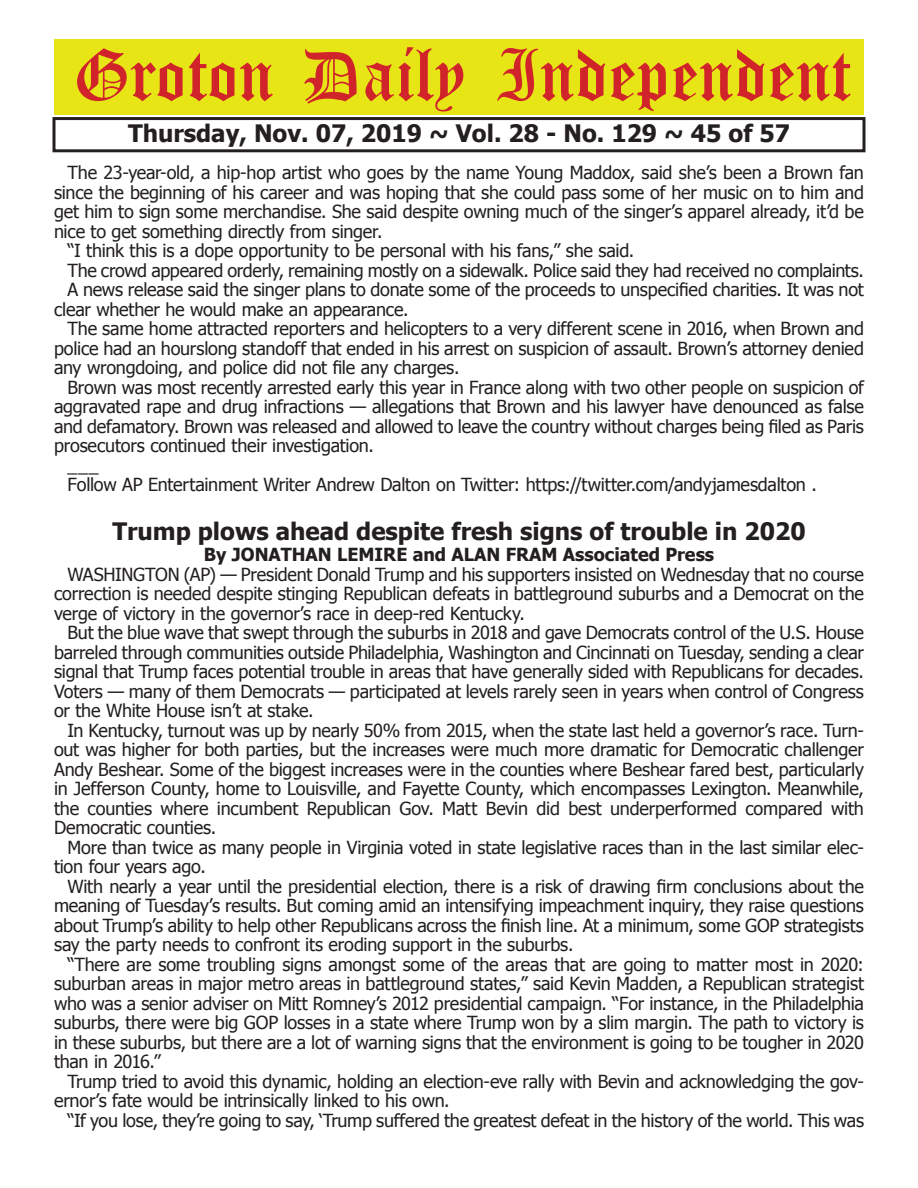
<style>
.page{position:relative;width:918px;height:1188px;background:#fff}
.page>*{position:absolute;margin:0;border:0;box-sizing:border-box;transform-origin:0 0}
.t1{font:54px "Old English Five";color:#d1232a}
.t2{font:700 24px "Tahoma";color:#231f20}
.t3{font:18px/19.5px "Tahoma";letter-spacing:-.015em;color:#231f20;text-align:justify}
.t4{font:700 18px "Tahoma";color:#231f20}
</style>
<div class="page">
<div style="left:52px;top:117px;width:814px;height:35px;border:3px solid #231f20"></div>
<div style="left:54px;top:40px;width:810px;height:75px;background:#e7e515"></div>
<h1 class="t1" style="left:73px;top:50px;width:779px">Groton Daily Independent</h1>
<h2 class="t2" style="left:128px;top:116px;width:664px">Thursday, Nov. 07, 2019 ~ Vol. 28 - No. 129 ~ 45 of 57</h2>
<p class="t3" style="left:68px;top:162px;width:798px">The 23-year-old, a hip-hop artist who goes by the name Young Maddox, said she’s been a Brown fan</p>
<p class="t3" style="left:54px;top:182px;width:812px">since the beginning of his career and was hoping that she could pass some of her music on to him and</p>
<p class="t3" style="left:54px;top:201px;width:811px">get him to sign some merchandise. She said despite owning much of the singer’s apparel already, it’d be</p>
<p class="t3" style="left:54px;top:221px;width:330px">nice to get something directly from singer.</p>
<p class="t3" style="left:68px;top:240px;width:568px">“I think this is a dope opportunity to be personal with his fans,” she said.</p>
<p class="t3" style="left:68px;top:260px;width:798px">The crowd appeared orderly, remaining mostly on a sidewalk. Police said they had received no complaints.</p>
<p class="t3" style="left:68px;top:279px;width:798px">A news release said the singer plans to donate some of the proceeds to unspecified charities. It was not</p>
<p class="t3" style="left:54px;top:299px;width:356px">clear whether he would make an appearance.</p>
<p class="t3" style="left:68px;top:318px;width:798px">The same home attracted reporters and helicopters to a very different scene in 2016, when Brown and</p>
<p class="t3" style="left:54px;top:338px;width:812px">police had an hourslong standoff that ended in his arrest on suspicion of assault. Brown’s attorney denied</p>
<p class="t3" style="left:54px;top:357px;width:407px">any wrongdoing, and police did not file any charges.</p>
<p class="t3" style="left:68px;top:377px;width:798px">Brown was most recently arrested early this year in France along with two other people on suspicion of</p>
<p class="t3" style="left:54px;top:396px;width:812px">aggravated rape and drug infractions — allegations that Brown and his lawyer have denounced as false</p>
<p class="t3" style="left:54px;top:416px;width:811px">and defamatory. Brown was released and allowed to leave the country without charges being filed as Paris</p>
<p class="t3" style="left:54px;top:435px;width:321px">prosecutors continued their investigation.</p>
<p class="t3" style="left:68px;top:455px;width:33px">___</p>
<p class="t3" style="left:68px;top:474px;width:751px">Follow AP Entertainment Writer Andrew Dalton on Twitter: https://twitter.com/andyjamesdalton .</p>
<h2 class="t2" style="left:112px;top:514px;width:695px">Trump plows ahead despite fresh signs of trouble in 2020</h2>
<p class="t4" style="left:204px;top:542px;width:512px">By JONATHAN LEMIRE and ALAN FRAM Associated Press</p>
<p class="t3" style="left:54px;top:564px;width:812px;text-indent:13px">WASHINGTON (AP) — President Donald Trump and his supporters insisted on Wednesday that no course correction is needed despite stinging Republican defeats in battleground suburbs and a Democrat on the verge of victory in the governor’s race in deep-red Kentucky.</p>
<p class="t3" style="left:54px;top:622px;width:812px;text-indent:14px">But the blue wave that swept through the suburbs in 2018 and gave Democrats control of the U.S. House barreled through communities outside Philadelphia, Washington and Cincinnati on Tuesday, sending a clear signal that Trump faces potential trouble in areas that have generally sided with Republicans for decades.<br>Voters — many of them Democrats — participated at levels rarely seen in years when control of Congress or the White House isn’t at stake.</p>
<p class="t3" style="left:54px;top:720px;width:812px;text-indent:13px">In Kentucky, turnout was up by nearly 50% from 2015, when the state last held a governor’s race. Turn&shy;out was higher for both parties, but the increases were much more dramatic for Democratic challenger Andy Beshear. Some of the biggest increases were in the counties where Beshear fared best, particularly in Jefferson County, home to Louisville, and Fayette County, which encompasses Lexington. Meanwhile, the counties where incumbent Republican Gov. Matt Bevin did best underperformed compared with Democratic counties.</p>
<p class="t3" style="left:54px;top:836px;width:811px;text-indent:14px">More than twice as many people in Virginia voted in state legislative races than in the last similar elec&shy;tion four years ago.</p>
<p class="t3" style="left:54px;top:875px;width:811px;text-indent:14px">With nearly a year until the presidential election, there is a risk of drawing firm conclusions about the meaning of Tuesday’s results. But coming amid an intensifying impeachment inquiry, they raise questions about Trump’s ability to help other Republicans across the finish line. At a minimum, some GOP strategists say the party needs to confront its eroding support in the suburbs.</p>
<p class="t3" style="left:54px;top:953px;width:812px;text-indent:14px">“There are some troubling signs amongst some of the areas that are going to matter most in 2020: suburban areas in major metro areas in battleground states,” said Kevin Madden, a Republican strategist who was a senior adviser on Mitt Romney’s 2012 presidential campaign. “For instance, in the Philadelphia suburbs, there were big GOP losses in a state where Trump won by a slim margin. The path to victory is in these suburbs, but there are a lot of warning signs that the environment is going to be tougher in 2020 than in 2016.”</p>
<p class="t3" style="left:54px;top:1070px;width:811px;text-indent:14px">Trump tried to avoid this dynamic, holding an election-eve rally with Bevin and acknowledging the gov&shy;ernor’s fate would be intrinsically linked to his own.</p>
<p class="t3" style="left:68px;top:1109px;width:798px">“If you lose, they’re going to say, ‘Trump suffered the greatest defeat in the history of the world. This was</p>
</div>
